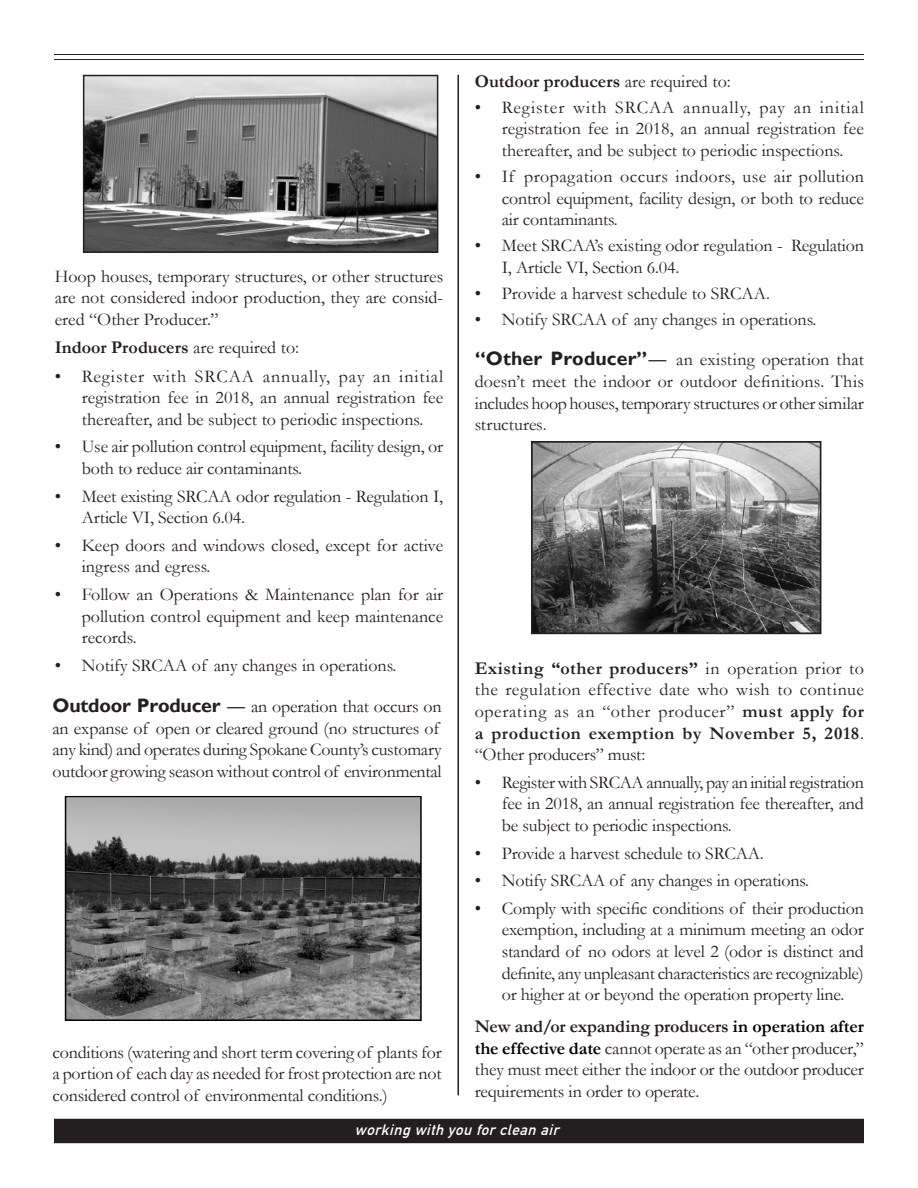
<style>
.page{position:relative;width:918px;height:1188px;background:#fff}
.page>*{position:absolute;margin:0;border:0;box-sizing:border-box;transform-origin:0 0}
.t1{font:18px/21.6px "Garamond";letter-spacing:-.01em;color:#231f20;text-align:justify}
.t2{font:700 18px "Garamond";color:#231f20}
.t3{font:italic 15px "DIN Mittelschrift Std";color:#fff}
.s1{font-weight:400}
.s2{font-family:"Gill Sans";font-weight:700;font-size:19.5px}
.s3{font-family:"Gill Sans";font-size:19.5px}
.s4{font-weight:700}
.s5{font-weight:700;color:#000}
</style>
<div class="page">
<hr style="left:54px;top:54px;width:810px;height:1px;background:#231f20">
<hr style="left:54px;top:59px;width:810px;height:1px;background:#231f20">
<div style="left:55px;top:1120px;width:808px;height:22px;background:#231f20"></div>
<div style="left:54px;top:1119px;width:810px;height:24px;border:2px solid #231f20"></div>
<hr style="left:458px;top:75px;width:1px;height:1020px;background:#231f20">
<img style="left:534px;top:444px;width:284px;height:187px">
<div style="left:531px;top:441px;width:290px;height:193px;border:2px solid #231f20"></div>
<img style="left:68px;top:799px;width:351px;height:219px">
<div style="left:65px;top:796px;width:357px;height:225px;border:2px solid #040503"></div>
<img style="left:86px;top:78px;width:349px;height:172px">
<div style="left:83px;top:75px;width:355px;height:178px;border:2px solid #231f20"></div>
<p class="t1" style="left:55px;top:265px;width:390px">Hoop houses, temporary structures, or other structures are not considered indoor production, they are consid&shy;ered “Other Producer.”</p>
<p class="t2" style="left:55px;top:335px;width:246px">Indoor Producers <span class="s1">are required to:</span></p>
<p class="t1" style="left:82px;top:365px;width:363px;text-indent:-27px">• Register with SRCAA annually, pay an initial registration fee in 2018, an annual registration fee thereafter, and be subject to periodic inspections.</p>
<p class="t1" style="left:82px;top:436px;width:363px;text-indent:-27px">• Use air pollution control equipment, facility design, or both to reduce air contaminants.</p>
<p class="t1" style="left:82px;top:485px;width:363px;text-indent:-27px">• Meet existing SRCAA odor regulation - Regulation I,<br>Article VI, Section 6.04.</p>
<p class="t1" style="left:82px;top:534px;width:363px;text-indent:-27px">• Keep doors and windows closed, except for active ingress and egress.</p>
<p class="t1" style="left:82px;top:583px;width:363px;text-indent:-27px">• Follow an Operations &amp; Maintenance plan for air pollution control equipment and keep maintenance records.</p>
<p class="t1" style="left:55px;top:654px;width:343px">• Notify SRCAA of any changes in operations.</p>
<p class="t1" style="left:52px;top:695px;width:391px;text-align:left"><span class="s2">Outdoor Producer</span> <span class="s3">—</span> an operation that occurs on an expanse of open or cleared ground (no structures of any kind) and operates during Spokane County’s customary outdoor growing season without control of environmental</p>
<p class="t1" style="left:52px;top:1041px;width:391px">conditions (watering and short term covering of plants for a portion of each day as needed for frost protection are not considered control of environmental conditions.)</p>
<p class="t2" style="left:475px;top:69px;width:258px">Outdoor producers <span class="s1">are required to:</span></p>
<p class="t1" style="left:502px;top:96px;width:364px;text-indent:-27px">• Register with SRCAA annually, pay an initial registration fee in 2018, an annual registration fee thereafter, and be subject to periodic inspections.</p>
<p class="t1" style="left:502px;top:165px;width:364px;text-indent:-27px">• If propagation occurs indoors, use air pollution control equipment, facility design, or both to reduce air contaminants.</p>
<p class="t1" style="left:502px;top:234px;width:364px;text-indent:-27px">• Meet SRCAA’s existing odor regulation - Regulation<br>I, Article VI, Section 6.04.</p>
<p class="t1" style="left:475px;top:282px;width:297px">• Provide a harvest schedule to SRCAA.</p>
<p class="t1" style="left:475px;top:308px;width:343px">• Notify SRCAA of any changes in operations.</p>
<p class="t1" style="left:475px;top:349px;width:391px"><span class="s2">“Other Producer”</span><span class="s3">—</span> an existing operation that doesn’t meet the indoor or outdoor definitions. This includes hoop houses, temporary structures or other similar structures.</p>
<p class="t1" style="left:475px;top:657px;width:391px"><span class="s4">Existing “other producers”</span> in operation prior to the regulation effective date who wish to continue operating as an “other producer” <span class="s4">must apply for a production exemption by November 5, 2018</span>. “Other producers” must:</p>
<p class="t1" style="left:502px;top:771px;width:364px;text-indent:-27px">• Register with SRCAA annually, pay an initial registration fee in 2018, an annual registration fee thereafter, and be subject to periodic inspections.</p>
<p class="t1" style="left:475px;top:842px;width:290px">• Provide a harvest schedule to SRCAA.</p>
<p class="t1" style="left:475px;top:869px;width:336px">• Notify SRCAA of any changes in operations.</p>
<p class="t1" style="left:502px;top:897px;width:364px;text-indent:-27px">• Comply with specific conditions of their production exemption, including at a minimum meeting an odor standard of no odors at level 2 (odor is distinct and definite, any unpleasant characteristics are recognizable) or higher at or beyond the operation property line.</p>
<p class="t1" style="left:475px;top:1015px;width:391px"><span class="s4">New and/or expanding producers</span> <span class="s5">in operation after the effective date</span> cannot operate as an “other producer,” they must meet either the indoor or the outdoor producer requirements in order to operate.</p>
<p class="t3" style="left:355px;top:1121px;width:210px">working with you forclean air</p>
</div>
